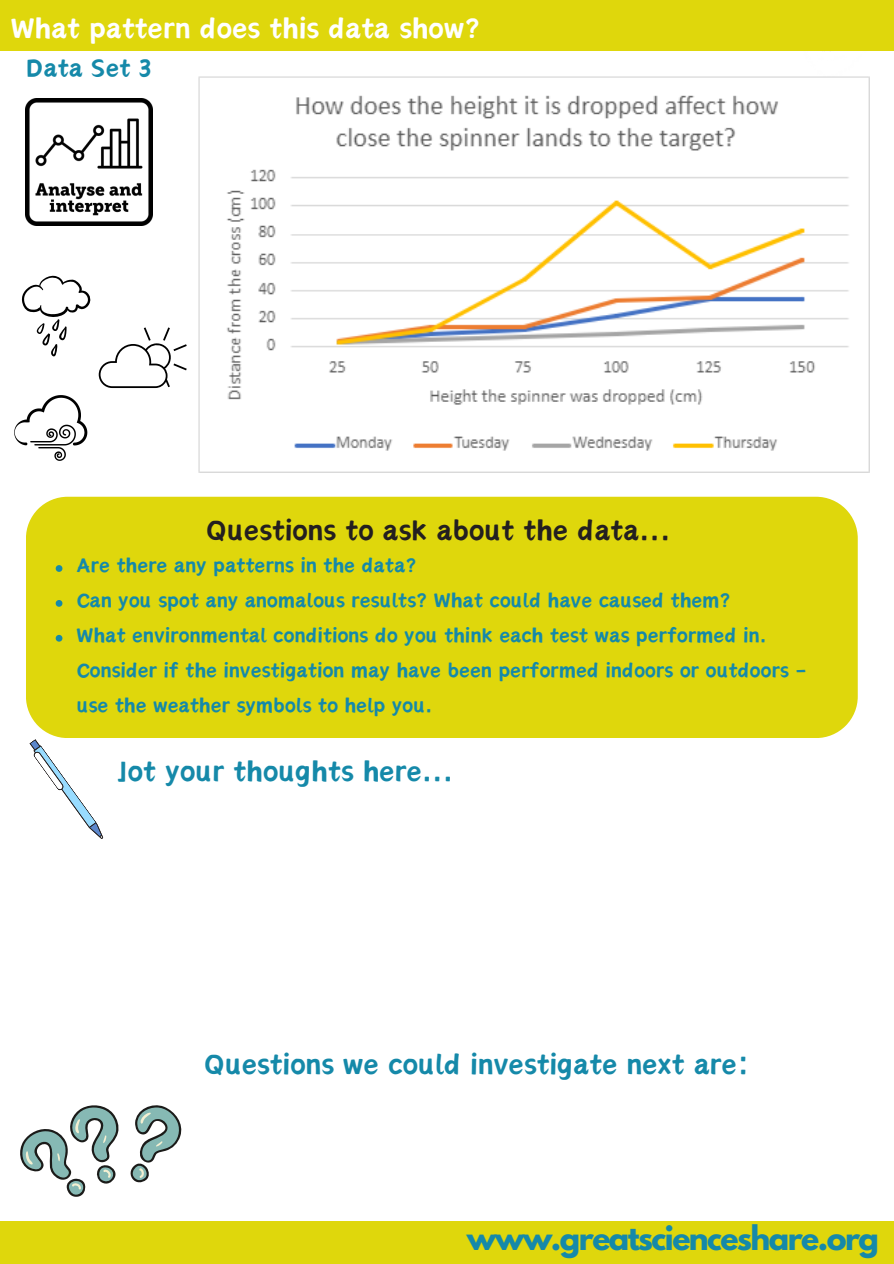
<style>
.page{position:relative;width:894px;height:1264px;background:#fff}
.page>*{position:absolute;margin:0;border:0;box-sizing:border-box;transform-origin:0 0}
.t1{font:36px "Canva Sword Like Dream";color:#1589a9}
.t2{font:36px "Canva Sword Like Dream";color:#231f20}
.t3{font:36px "Canva Sword Like Dream";color:#fff}
.t4{font:31.5px "Canva Sword Like Dream";color:#1589a9}
.t5{font:700 30px "League Spartan";letter-spacing:-.05em;color:#1589a9}
.t6{font:25.5px/34.8px "Canva Sword Like Dream";color:#1589a9}
</style>
<div class="page">
<div style="left:0;top:0;width:893px;height:51px;background:#dfd70c"></div>
<div style="left:0;top:1221px;width:893px;height:42px;background:#dfd70c"></div>
<div style="left:26px;top:497px;width:831px;height:241px;background:#dfd70c"></div>
<svg style="left:20px;top:1105px;width:162px;height:92px"></svg>
<svg style="left:29px;top:739px;width:75px;height:100px"></svg>
<svg style="left:22px;top:275px;width:69px;height:82px"></svg>
<svg style="left:99px;top:327px;width:87px;height:61px"></svg>
<svg style="left:14px;top:395px;width:73px;height:66px"></svg>
<img style="left:25px;top:99px;width:128px;height:127px">
<img style="left:198px;top:76px;width:671px;height:396px">
<svg style="left:56px;top:565px;width:6px;height:7px"></svg>
<svg style="left:56px;top:600px;width:6px;height:6px"></svg>
<svg style="left:56px;top:635px;width:6px;height:6px"></svg>
<h1 class="t3" style="left:11px;top:11px;width:471px">What pattern does this data show?</h1>
<p class="t4" style="left:26px;top:53px;width:127px">Data Set 3</p>
<h1 class="t2" style="left:206px;top:513px;width:466px">Questions to ask about the data...</h1>
<p class="t6" style="left:76px;top:549px;width:731px">Are there any patterns in the data?<br>Can you spot any anomalous results? What could have caused them?<br>What environmental conditions do you think each test was performed in.<br>Consider if the investigation may have been performed indoors or outdoors - use the weather symbols to help you.</p>
<h1 class="t1" style="left:119px;top:754px;width:335px">Jot your thoughts here...</h1>
<h1 class="t1" style="left:204px;top:1047px;width:547px">Questions we could investigate next are:</h1>
<p class="t5" style="left:466px;top:1222px;width:414px">www.greatscienceshare.org</p>
</div>
